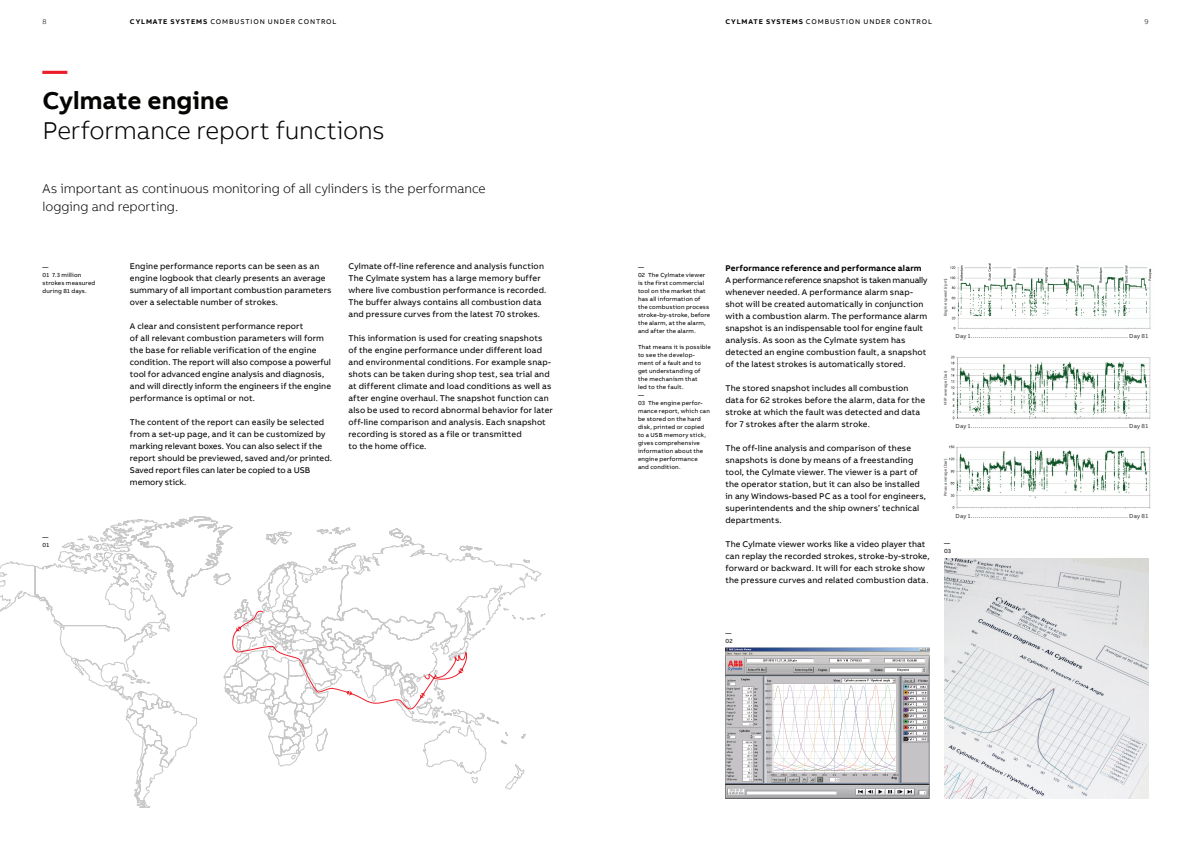
<style>
.page{position:relative;width:1191px;height:842px;background:#fff}
.page>*{position:absolute;margin:0;border:0;box-sizing:border-box;transform-origin:0 0}
.t1{font:300 25px "AB Bvoice";letter-spacing:-.01em;color:#040503}
.t2{font:700 25px "AB Bvoice";color:#040503}
.t3{font:700 25px "AB Bvoice";color:#ed1e2b}
.t4{font:300 13px/18px "AB Bvoice";letter-spacing:-.005em;color:#040503}
.t5{font:8.5px/12px "AB Bvoice";letter-spacing:.015em;color:#040503}
.t6{font:700 8.5px "AB Bvoice";letter-spacing:.02em;color:#040503}
.t7{font:7px "AB Bvoice";letter-spacing:.125em;color:#040503}
.t8{font:300 7px "AB Bvoice";color:#040503}
.t9{font:6px/8px "AB Bvoice";letter-spacing:.025em;color:#040503}
.t10{font:6px "AB Bvoice";letter-spacing:.025em;color:#414042}
.t11{font:4px "AB Bvoice";letter-spacing:.025em;color:#414042}
.s1{font-weight:700}
</style>
<div class="page">
<svg style="left:0;top:519px;width:526px;height:289px"></svg>
<svg style="left:136px;top:516px;width:409px;height:138px"></svg>
<svg style="left:219px;top:595px;width:269px;height:173px"></svg>
<svg style="left:222px;top:610px;width:246px;height:147px"></svg>
<img style="left:725px;top:647px;width:205px;height:152px">
<img style="left:944px;top:558px;width:204px;height:241px">
<img style="left:950px;top:263px;width:202px;height:67px">
<img style="left:951px;top:355px;width:200px;height:65px">
<img style="left:949px;top:445px;width:202px;height:64px">
<p class="t8" style="left:43px;top:17px;width:6px">8</p>
<p class="t7" style="left:130px;top:17px;width:208px"><span class="s1">CYLMATE SYSTEMS</span> COMBUSTION UNDER CONTROL</p>
<p class="t7" style="left:725px;top:17px;width:208px"><span class="s1">CYLMATE SYSTEMS</span> COMBUSTION UNDER CONTROL</p>
<p class="t8" style="left:1144px;top:17px;width:6px">9</p>
<h1 class="t3" style="left:43px;top:54px;width:26px">—</h1>
<h1 class="t2" style="left:43px;top:84px;width:188px">Cylmate engine</h1>
<h1 class="t1" style="left:43px;top:116px;width:344px">Performance report functions</h1>
<h2 class="t4" style="left:43px;top:179px;width:444px">As important as continuous monitoring of all cylinders is the performance logging and reporting.</h2>
<p class="t9" style="left:43px;top:263px;width:54px">—<br>01 7.3 million strokes measured during 81 days.</p>
<p class="t9" style="left:43px;top:533px;width:8px">—<br>01</p>
<p class="t5" style="left:130px;top:260px;width:203px">Engine performance reports can be seen as an engine logbook that clearly presents an average summary of all important combustion parameters over a selectable number of strokes.</p>
<p class="t5" style="left:130px;top:320px;width:203px">A clear and consistent performance report<br>of all relevant combustion parameters will form the base for reliable verification of the engine condition. The report will also compose a powerful tool for advanced engine analysis and diagnosis, and will directly inform the engineers if the engine performance is optimal or not.</p>
<p class="t5" style="left:130px;top:416px;width:203px">The content of the report can easily be selected from a set-up page, and it can be customized by marking relevant boxes. You can also select if the report should be previewed, saved and/or printed.<br>Saved report files can later be copied to a USB memory stick.</p>
<p class="t5" style="left:348px;top:260px;width:199px">Cylmate off-line reference and analysis function The Cylmate system has a large memory buffer where live combustion performance is recorded.<br>The buffer always contains all combustion data and pressure curves from the latest 70 strokes.</p>
<p class="t5" style="left:348px;top:332px;width:206px">This information is used for creating snapshots of the engine performance under different load and environmental conditions. For example snap&shy;shots can be taken during shop test, sea trial and at different climate and load conditions as well as after engine overhaul. The snapshot function can also be used to record abnormal behavior for later off-line comparison and analysis. Each snapshot recording is stored as a file or transmitted<br>to the home office.</p>
<p class="t9" style="left:638px;top:263px;width:74px">—<br>02 The Cylmate viewer is the first commercial tool on the market that has all information of the combustion process stroke-by-stroke, before the alarm, at the alarm, and after the alarm.</p>
<p class="t9" style="left:638px;top:343px;width:74px">That means it is possible to see the develop&shy;ment of a fault and to get understanding of the mechanism that<br>led to the fault.<br>—<br>03 The engine perfor&shy;mance report, which can be stored on the hard disk, printed or copied to a USB memory stick, gives comprehensive information about the engine performance<br>and condition.</p>
<p class="t6" style="left:725px;top:262px;width:198px">Performance reference and performance alarm</p>
<p class="t5" style="left:725px;top:274px;width:203px">A performance reference snapshot is taken manually whenever needed. A performance alarm snap&shy;shot will be created automatically in conjunction with a combustion alarm. The performance alarm snapshot is an indispensable tool for engine fault analysis. As soon as the Cylmate system has detected an engine combustion fault, a snapshot of the latest strokes is automatically stored.</p>
<p class="t5" style="left:725px;top:382px;width:201px">The stored snapshot includes all combustion data for 62 strokes before the alarm, data for the stroke at which the fault was detected and data for 7 strokes after the alarm stroke.</p>
<p class="t5" style="left:725px;top:442px;width:202px">The off-line analysis and comparison of these snapshots is done by means of a freestanding tool, the Cylmate viewer. The viewer is a part of the operator station, but it can also be installed in any Windows-based PC as a tool for engineers, superintendents and the ship owners’ technical departments.</p>
<p class="t5" style="left:725px;top:538px;width:206px">The Cylmate viewer works like a video player that can replay the recorded strokes, stroke-by-stroke, forward or backward. It will for each stroke show the pressure curves and related combustion data.</p>
<p class="t11" style="left:943px;top:316px;width:40px;rotate:-90deg">Engine speed (rpm)</p>
<p class="t10" style="left:955px;top:332px;width:194px">Day 1……………………………………………………………………. Day 81</p>
<p class="t11" style="left:943px;top:404px;width:36px;rotate:-90deg">MIP average (bar)</p>
<p class="t10" style="left:955px;top:422px;width:194px">Day 1……………………………………………………………………. Day 81</p>
<p class="t11" style="left:943px;top:496px;width:39px;rotate:-90deg">Pmax average (bar)</p>
<p class="t10" style="left:955px;top:512px;width:194px">Day 1……………………………………………………………………. Day 81</p>
<p class="t9" style="left:944px;top:539px;width:9px">—<br>03</p>
<p class="t9" style="left:725px;top:629px;width:9px">—<br>02</p>
</div>
